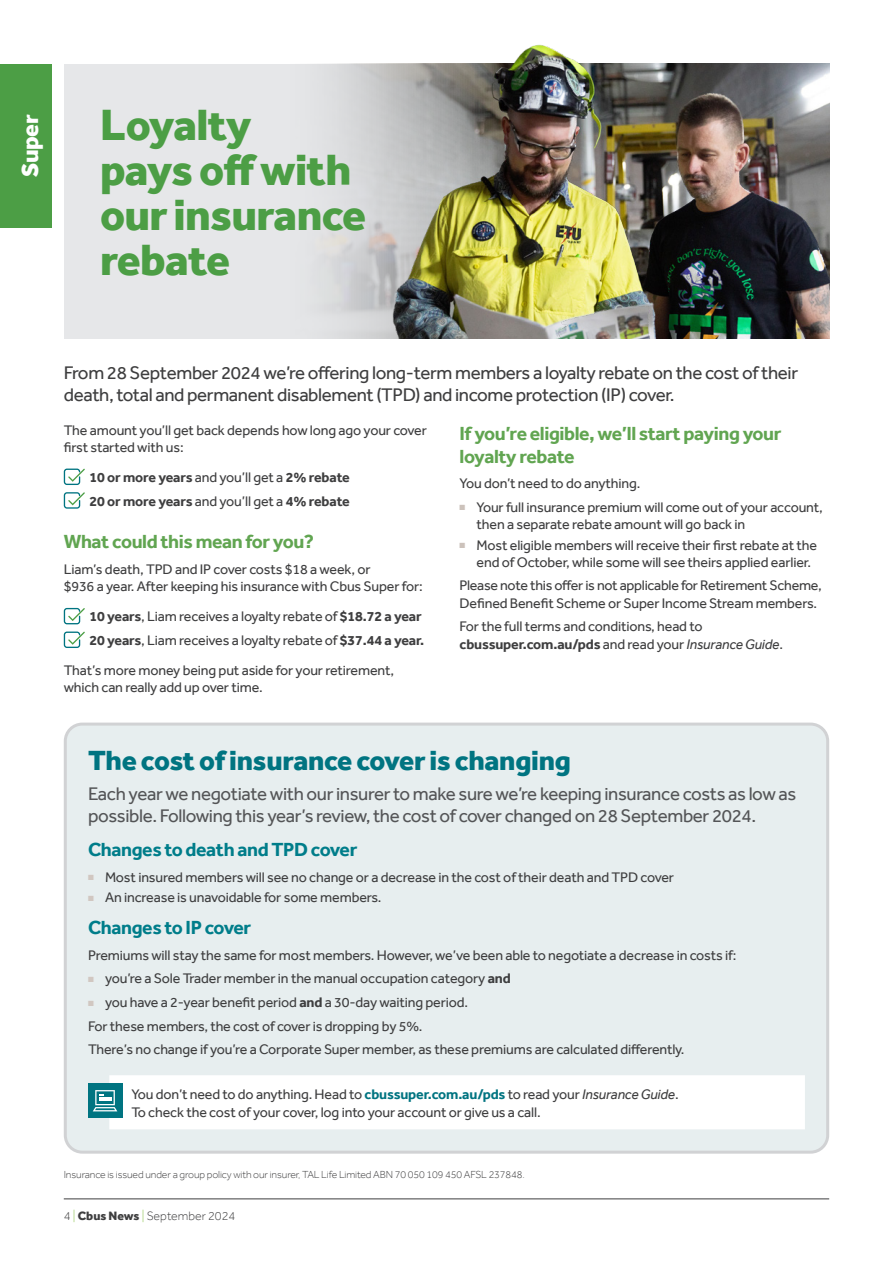
<style>
.page{position:relative;width:893px;height:1263px;background:#fff}
.page>*{position:absolute;margin:0;border:0;box-sizing:border-box;transform-origin:0 0}
._2018__Article_Heading__30_30pt{font:800 45px/45px "Effra";letter-spacing:-.015em;color:#4c9e45}
._2018__Subheading_level_1__19_19pt{font:800 28.5px "Effra";letter-spacing:-.01em;color:#007481}
.t1{font:800 24px "Effra";letter-spacing:-.02em;color:#fff}
._2018__Subheading_level_2__13_15pt{font:700 19.5px/22.5px "Effra";letter-spacing:-.02em;color:#61a551}
._2018__Subheading_level_2__13_15pt-2{font:700 19.5px "Effra";letter-spacing:-.02em;color:#007d8a}
._2018__Intro_text__12_5_14_5pt{font:18.75px/21.8px "Effra";letter-spacing:-.02em;color:#545557}
._2018__Intro_text__12_5_14_5pt-2{font:18.75px/21.8px "Effra";letter-spacing:-.02em;color:#3e3e3f}
._2018__Body_Text_Regular__9_5_11_5pt{font:14.25px/17.2px "Effra";letter-spacing:-.01em;color:#3e3e3f}
.HB__Heading_B{font:14.25px/17.2px "Effra";letter-spacing:-.01em;color:#3e3e3f}
._2018__Body_Text_Regular__9_5_11_5pt-2{font:700 14.25px "Effra";letter-spacing:-.01em;color:#3e3e3f}
.t2{font:300 12.45px "Effra";color:#3e3e3f}
._2018__Disclaimer__7_8_5pt{font:300 10.5px "Effra";letter-spacing:-.01em;color:#3e3e3f}
.s1{font-weight:400}
.s2{font-weight:700}
.s3{color:#ccc2bb}
.s4{font-style:italic}
.s5{color:#d1c7c1}
.s6{font-weight:700;color:#007481}
.s7{color:#8cc34f}
.s8{font-weight:800}
</style>
<div class="page">
<div style="left:0;top:64px;width:51px;height:163px;background:#4c9e45"></div>
<div style="left:65px;top:724px;width:763px;height:428px;background:#e7eeef;border-radius:17px"></div>
<div style="left:88px;top:1084px;width:34px;height:34px;background:#007481"></div>
<div style="left:93px;top:1075px;width:712px;height:54px;background:#fff"></div>
<div style="left:64px;top:723px;width:765px;height:431px;border:3px solid #d1d2d4;border-radius:17px"></div>
<svg style="left:64px;top:469px;width:21px;height:16px"></svg>
<svg style="left:64px;top:492px;width:21px;height:17px"></svg>
<svg style="left:64px;top:608px;width:21px;height:16px"></svg>
<svg style="left:64px;top:631px;width:21px;height:17px"></svg>
<div style="left:64px;top:64px;width:765px;height:274px;background:#e6e7e9"></div>
<img style="left:322px;top:44px;width:508px;height:294px">
<hr style="left:64px;top:1198px;width:765px;height:1px;background:#3e3e3f">
<p class="t1" style="left:15px;top:177px;width:63px;rotate:-90deg">Super</p>
<p class="_2018__Article_Heading__30_30pt" style="left:100px;top:102px;width:268px">Loyalty<br>pays off with our insurance rebate</p>
<p class="_2018__Intro_text__12_5_14_5pt-2" style="left:64px;top:361px;width:736px">From 28 September 2024 we’re offering long-term members a loyalty rebate on the cost of their death, total and permanent disablement (TPD) and income protection (IP) cover.</p>
<p class="_2018__Body_Text_Regular__9_5_11_5pt" style="left:64px;top:421px;width:365px">The amount you’ll get back depends how long ago your cover first started with us:</p>
<p class="_2018__Body_Text_Regular__9_5_11_5pt-2" style="left:90px;top:469px;width:262px">10 or more years <span class="s1">and you’ll get a</span> 2% rebate</p>
<p class="_2018__Body_Text_Regular__9_5_11_5pt-2" style="left:90px;top:492px;width:262px">20 or more years <span class="s1">and you’ll get a</span> 4% rebate</p>
<p class="_2018__Subheading_level_2__13_15pt" style="left:64px;top:530px;width:252px">What could this mean for you?</p>
<p class="_2018__Body_Text_Regular__9_5_11_5pt" style="left:64px;top:560px;width:360px">Liam’s death, TPD and IP cover costs $18 a week, or<br>$936 a year. After keeping his insurance with Cbus Super for:</p>
<p class="_2018__Body_Text_Regular__9_5_11_5pt" style="left:90px;top:608px;width:334px"><span class="s2">10 years</span>, Liam receives a loyalty rebate of <span class="s2">$18.72 a year</span></p>
<p class="_2018__Body_Text_Regular__9_5_11_5pt" style="left:90px;top:631px;width:336px"><span class="s2">20 years</span>, Liam receives a loyalty rebate of <span class="s2">$37.44 a year.</span></p>
<p class="_2018__Body_Text_Regular__9_5_11_5pt" style="left:64px;top:661px;width:332px">That’s more money being put aside for your retirement, which can really add up over time.</p>
<p class="_2018__Subheading_level_2__13_15pt" style="left:460px;top:422px;width:323px">If you’re eligible, we’ll start paying your loyalty rebate</p>
<p class="_2018__Body_Text_Regular__9_5_11_5pt" style="left:460px;top:475px;width:182px">You don’t need to do anything.</p>
<p class="HB__Heading_B" style="left:477px;top:498px;width:348px;text-indent:-17px"><span class="s3">■</span> Your full insurance premium will come out of your account, then a separate rebate amount will go back in</p>
<p class="HB__Heading_B" style="left:477px;top:536px;width:342px;text-indent:-17px"><span class="s3">■</span> Most eligible members will receive their first rebate at the end of October, while some will see theirs applied earlier.</p>
<p class="_2018__Body_Text_Regular__9_5_11_5pt" style="left:460px;top:577px;width:364px">Please note this offer is not applicable for Retirement Scheme,<br>Defined Benefit Scheme or Super Income Stream members.</p>
<p class="_2018__Body_Text_Regular__9_5_11_5pt" style="left:460px;top:618px;width:325px">For the full terms and conditions, head to <span class="s2">cbussuper.com.au/pds</span> and read your <span class="s4">Insurance Guide</span>.</p>
<p class="_2018__Subheading_level_1__19_19pt" style="left:88px;top:742px;width:484px">The cost of insurance cover is changing</p>
<p class="_2018__Intro_text__12_5_14_5pt" style="left:88px;top:782px;width:710px">Each year we negotiate with our insurer to make sure we’re keeping insurance costs as low as possible. Following this year’s review, the cost of cover changed on 28 September 2024.</p>
<p class="_2018__Subheading_level_2__13_15pt-2" style="left:88px;top:837px;width:271px">Changes to death and TPD cover</p>
<p class="HB__Heading_B" style="left:88px;top:868px;width:588px"><span class="s5">■</span> Most insured members will see no change or a decrease in the cost of their death and TPD cover</p>
<p class="HB__Heading_B" style="left:88px;top:888px;width:295px"><span class="s5">■</span> An increase is unavoidable for some members.</p>
<p class="_2018__Subheading_level_2__13_15pt-2" style="left:88px;top:916px;width:165px">Changes to IP cover</p>
<p class="_2018__Body_Text_Regular__9_5_11_5pt" style="left:88px;top:946px;width:650px">Premiums will stay the same for most members. However, we’ve been able to negotiate a decrease in costs if:</p>
<p class="HB__Heading_B" style="left:88px;top:970px;width:424px"><span class="s5">■</span> you’re a Sole Trader member in the manual occupation category <span class="s2">and</span></p>
<p class="HB__Heading_B" style="left:88px;top:993px;width:382px"><span class="s5">■</span> you have a 2-year benefit period <span class="s2">and</span> a 30-day waiting period.</p>
<p class="_2018__Body_Text_Regular__9_5_11_5pt" style="left:88px;top:1017px;width:336px">For these members, the cost of cover is dropping by 5%.</p>
<p class="_2018__Body_Text_Regular__9_5_11_5pt" style="left:88px;top:1041px;width:598px">There’s no change if you’re a Corporate Super member, as these premiums are calculated differently.</p>
<p class="HB__Heading_B" style="left:131px;top:1086px;width:549px">You don’t need to do anything. Head to <span class="s6">cbussuper.com.au/pds</span> to read your <span class="s4">Insurance Guide</span>.<br>To check the cost of your cover, log into your account or give us a call.</p>
<p class="_2018__Disclaimer__7_8_5pt" style="left:64px;top:1168px;width:462px">Insurance is issued under a group policy with our insurer, TAL Life Limited ABN 70 050 109 450 AFSL 237848.</p>
<p class="t2" style="left:64px;top:1209px;width:173px">4 <span class="s7">|</span> <span class="s8">Cbus News</span> <span class="s7">|</span> September 2024</p>
</div>
